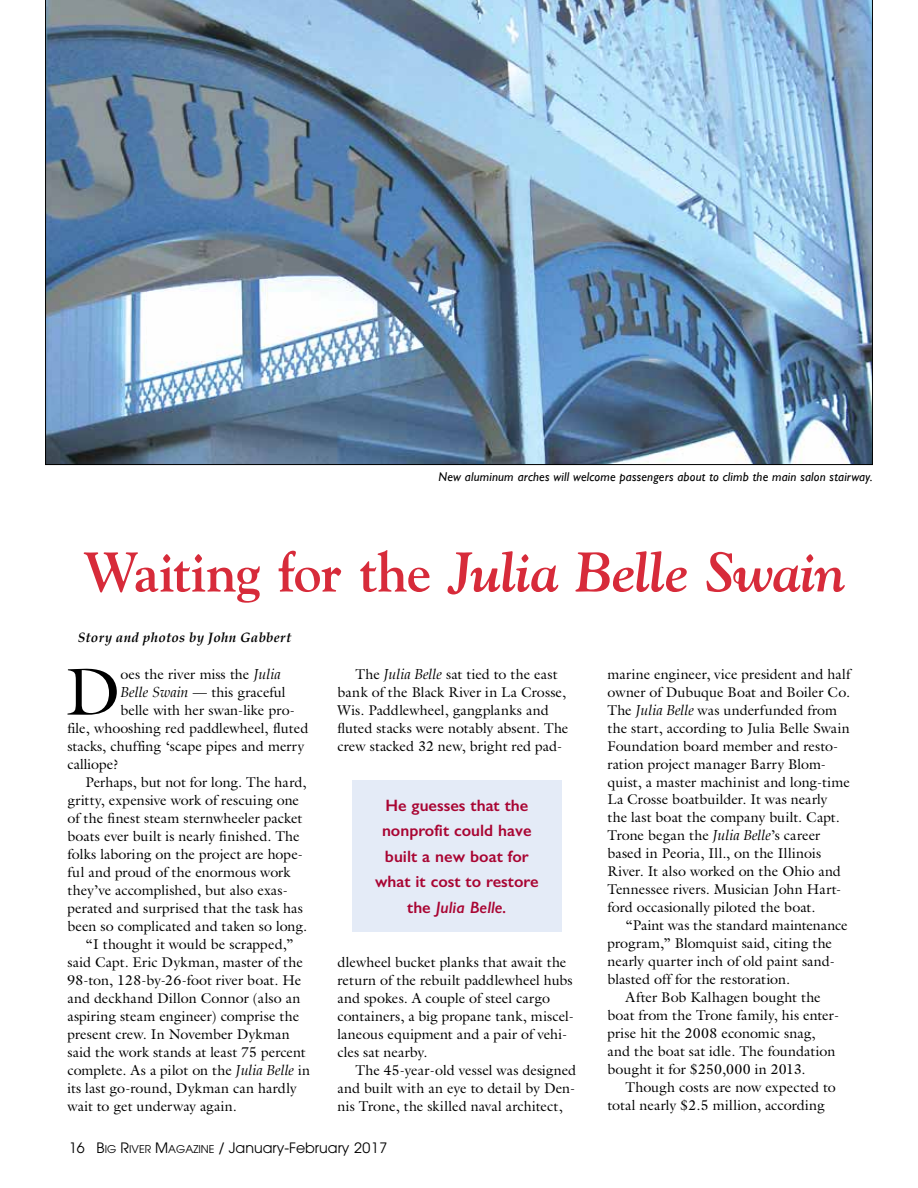
<style>
.page{position:relative;width:918px;height:1188px;background:#fff}
.page>*{position:absolute;margin:0;border:0;box-sizing:border-box;transform-origin:0 0}
.t1{font:67.2px "Galliard";color:#000}
.t2{font:italic 700 55.5px "Goudy";letter-spacing:-.015em;color:#d72b3a}
.t3{font:600 16.5px/25.5px "Gill Sans";color:#a90533;text-align:center}
.t4{font:14.25px/18px "Galliard";color:#000}
.t5{font:14.25px "Avant Garde";color:#000}
.t6{font:italic 700 13.5px "Palatino";letter-spacing:.02em;color:#000}
.t7{font:italic 12.75px "Gill Sans";letter-spacing:.015em;color:#000}
.s1{font-style:normal}
.s2{font-family:"Palatino";font-style:italic}
.s3{font-style:italic}
.s4{font-style:inherit}
.s5{font-size:10.65px}
</style>
<div class="page">
<img style="left:45px;top:0;width:828px;height:465px">
<div style="left:352px;top:780px;width:210px;height:152px;background:#e4ebf7"></div>
<p class="t7" style="left:439px;top:469px;width:436px">New aluminum arches will welcome passengers about to climb the main salon stairway.</p>
<h2 class="t2" style="left:83px;top:538px;width:764px"><span class="s1">Waiting for the</span> Julia Belle Swain</h2>
<p class="t6" style="left:78px;top:627px;width:215px">Story and photos by John Gabbert</p>
<h1 class="t1" style="left:65px;top:650px;width:57px">D</h1>
<p class="t4" style="left:121px;top:665px;width:162px">oes the river miss the <span class="s2">Julia</span></p>
<p class="t4" style="left:121px;top:683px;width:167px"><span class="s2">Belle Swain</span> — this graceful</p>
<p class="t4" style="left:121px;top:701px;width:176px">belle with her swan-like pro-</p>
<p class="t4" style="left:67px;top:719px;width:242px">file, whooshing red paddlewheel, fluted</p>
<p class="t4" style="left:67px;top:737px;width:238px">stacks, chuffing ‘scape pipes and merry</p>
<p class="t4" style="left:67px;top:755px;width:53px">calliope?</p>
<p class="t4" style="left:86px;top:773px;width:223px">Perhaps, but not for long. The hard,</p>
<p class="t4" style="left:67px;top:791px;width:233px">gritty, expensive work of rescuing one</p>
<p class="t4" style="left:67px;top:809px;width:236px">of the finest steam sternwheeler packet</p>
<p class="t4" style="left:67px;top:827px;width:234px">boats ever built is nearly finished. The</p>
<p class="t4" style="left:67px;top:845px;width:237px">folks laboring on the project are hope-</p>
<p class="t4" style="left:67px;top:863px;width:225px">ful and proud of the enormous work</p>
<p class="t4" style="left:67px;top:881px;width:222px">they’ve accomplished, but also exas-</p>
<p class="t4" style="left:67px;top:899px;width:237px">perated and surprised that the task has</p>
<p class="t4" style="left:67px;top:917px;width:241px">been so complicated and taken so long.</p>
<p class="t4" style="left:86px;top:935px;width:210px">“I thought it would be scrapped,”</p>
<p class="t4" style="left:67px;top:953px;width:237px">said Capt. Eric Dykman, master of the</p>
<p class="t4" style="left:67px;top:971px;width:235px">98-ton, 128-by-26-foot river boat. He</p>
<p class="t4" style="left:67px;top:989px;width:234px">and deckhand Dillon Connor (also an</p>
<p class="t4" style="left:67px;top:1007px;width:233px">aspiring steam engineer) comprise the</p>
<p class="t4" style="left:67px;top:1025px;width:224px">present crew. In November Dykman</p>
<p class="t4" style="left:67px;top:1043px;width:240px">said the work stands at least 75 percent</p>
<p class="t4" style="left:67px;top:1061px;width:244px">complete. As a pilot on the <span class="s2">Julia Belle</span> in</p>
<p class="t4" style="left:67px;top:1079px;width:231px">its last go-round, Dykman can hardly</p>
<p class="t4" style="left:67px;top:1097px;width:171px">wait to get underway again.</p>
<p class="t4" style="left:337px;top:665px;width:233px;text-indent:18px">The <span class="s2">Julia Belle</span> sat tied to the east bank of the Black River in La Crosse, Wis. Paddlewheel, gangplanks and fluted stacks were notably absent. The crew stacked 32 new, bright red pad-</p>
<p class="t3" style="left:375px;top:792px;width:165px">He guesses that the nonprofit could have built a new boat for what it cost to restore the <span class="s3">Julia Belle.</span></p>
<p class="t4" style="left:337px;top:952px;width:238px">dlewheel bucket planks that await the return of the rebuilt paddlewheel hubs and spokes. A couple of steel cargo containers, a big propane tank, miscel&shy;laneous equipment and a pair of vehi&shy;cles sat nearby.</p>
<p class="t4" style="left:337px;top:1060px;width:240px;text-align:justify;text-indent:18px">The 45-year-old vessel was designed and built with an eye to detail by Den&shy;nis Trone, the skilled naval architect,</p>
<p class="t5" style="left:69px;top:1140px;width:320px">16 <span class="s4">B</span><span class="s5">IG</span> <span class="s4">R</span><span class="s5">IVER</span> <span class="s4">M</span><span class="s5">AGAZINE</span> / January-February <span class="s4">2017</span></p>
<p class="t4" style="left:607px;top:664px;width:245px">marine engineer, vice president and half owner of Dubuque Boat and Boiler Co.<br>The <span class="s2">Julia Belle</span> was underfunded from the start, according to Julia Belle Swain Foundation board member and resto&shy;ration project manager Barry Blom&shy;quist, a master machinist and long-time La Crosse boatbuilder. It was nearly the last boat the company built. Capt.<br>Trone began the <span class="s2">Julia Belle</span>’s career based in Peoria, Ill., on the Illinois River. It also worked on the Ohio and Tennessee rivers. Musician John Hart&shy;ford occasionally piloted the boat.</p>
<p class="t4" style="left:626px;top:916px;width:224px">“Paint was the standard maintenance</p>
<p class="t4" style="left:608px;top:934px;width:226px">program,” Blomquist said, citing the</p>
<p class="t4" style="left:608px;top:952px;width:229px">nearly quarter inch of old paint sand-</p>
<p class="t4" style="left:608px;top:970px;width:184px">blasted off for the restoration.</p>
<p class="t4" style="left:626px;top:988px;width:197px">After Bob Kalhagen bought the</p>
<p class="t4" style="left:608px;top:1006px;width:233px">boat from the Trone family, his enter-</p>
<p class="t4" style="left:608px;top:1024px;width:209px">prise hit the 2008 economic snag,</p>
<p class="t4" style="left:608px;top:1042px;width:229px">and the boat sat idle. The foundation</p>
<p class="t4" style="left:608px;top:1060px;width:200px">bought it for $250,000 in 2013.</p>
<p class="t4" style="left:626px;top:1078px;width:212px">Though costs are now expected to</p>
<p class="t4" style="left:608px;top:1096px;width:219px">total nearly $2.5 million, according</p>
</div>
